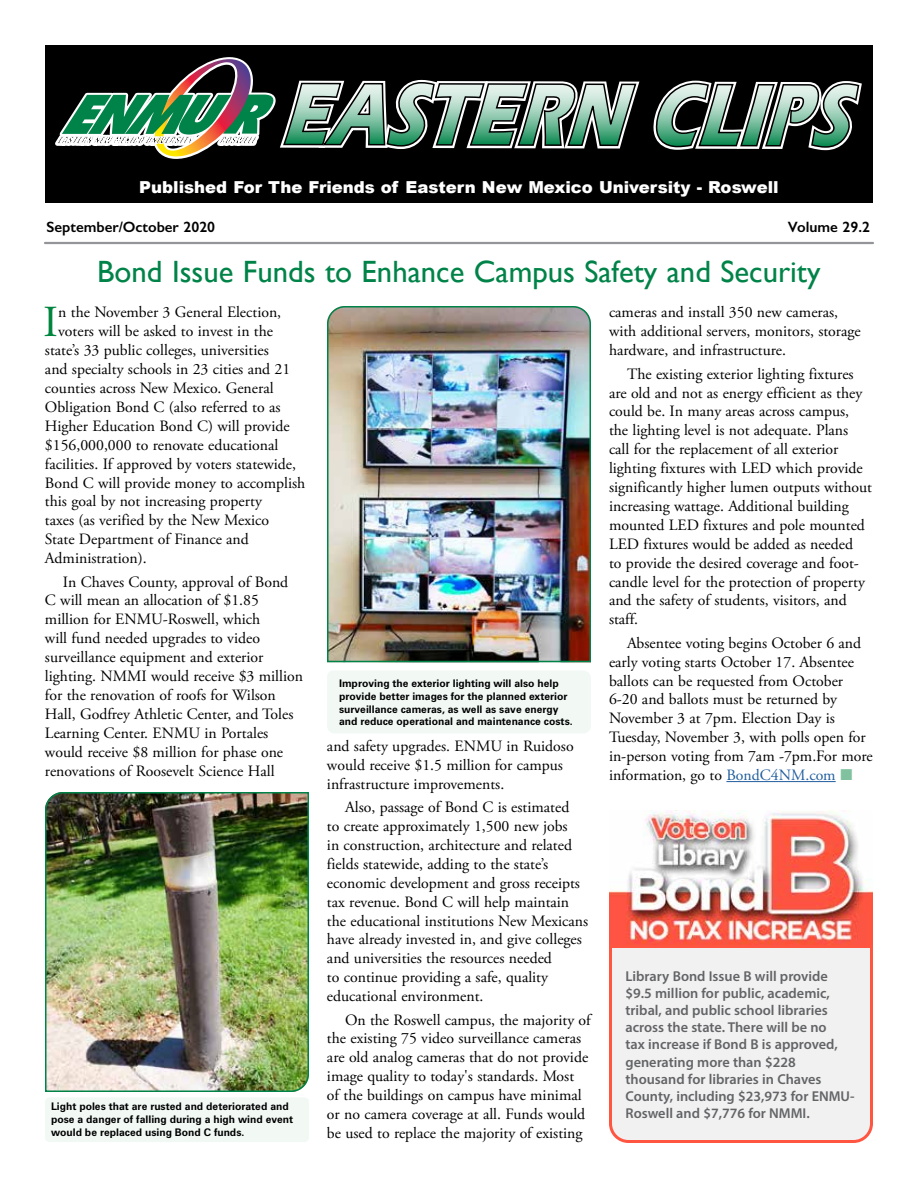
<style>
.page{position:relative;width:918px;height:1188px;background:#fff}
.page>*{position:absolute;margin:0;border:0;box-sizing:border-box;transform-origin:0 0}
.t1{font:44.25px "Adobe Garamond Pro";color:#00853f}
.t2{font:30.75px "Gill Sans";color:#008348}
.t3{font:900 16.5px "Arial";color:#fff}
.t4{font:15.75px/18.9px "Adobe Garamond Pro";color:#000}
.t5{font:600 15px "Gill Sans";color:#000}
.t6{font:600 14.4px/17.2px "Myriad Pro";color:#636466}
.t7{font:700 10.5px/12.6px "Zurich BT";color:#000}
.s1{color:#215e9e}
.s2{color:#80c29f}
</style>
<div class="page">
<img style="left:609px;top:810px;width:264px;height:134px">
<div style="left:45px;top:45px;width:828px;height:157px;background:#000"></div>
<svg style="left:653px;top:80px;width:209px;height:71px"></svg>
<svg style="left:49px;top:57px;width:595px;height:146px"></svg>
<hr style="left:45px;top:242px;width:828px;height:2px;background:#939598">
<hr style="left:726px;top:781px;width:110px;height:1px;background:#215e9e">
<div style="left:609px;top:944px;width:264px;height:199px;background:#f1f1f2"></div>
<div style="left:45px;top:1097px;width:264px;height:45px;background:#f2f9f5;border-radius:4px"></div>
<img style="left:327px;top:306px;width:264px;height:357px">
<img style="left:45px;top:792px;width:264px;height:300px">
<div style="left:327px;top:671px;width:264px;height:62px;background:#f2f9f5"></div>
<div style="left:333px;top:674px;width:252px;height:58px;background:#f2f9f5;border-radius:4px"></div>
<p class="t3" style="left:139px;top:175px;width:641px">Published For The Friends of Eastern New Mexico University - Roswell</p>
<p class="t5" style="left:46px;top:218px;width:170px">September/October 2020</p>
<p class="t5" style="left:788px;top:218px;width:84px">Volume 29.2</p>
<h2 class="t2" style="left:97px;top:254px;width:725px">Bond Issue Funds to Enhance Campus Safety and Security</h2>
<h1 class="t1" style="left:43px;top:296px;width:16px">I</h1>
<p class="t4" style="left:58px;top:304px;width:225px">n the November 3 General Election,</p>
<p class="t4" style="left:609px;top:304px;width:253px">cameras and install 350 new cameras, with additional servers, monitors, storage hardware, and infrastructure.</p>
<p class="t4" style="left:609px;top:365px;width:265px;text-indent:18px">The existing exterior lighting fixtures are old and not as energy efficient as they could be. In many areas across campus, the lighting level is not adequate. Plans call for the replacement of all exterior lighting fixtures with LED which provide significantly higher lumen outputs without increasing wattage. Additional building mounted LED fixtures and pole mounted LED fixtures would be added as needed<br>to provide the desired coverage and foot&shy;candle level for the protection of property and the safety of students, visitors, and staff.</p>
<p class="t4" style="left:609px;top:634px;width:265px;text-indent:18px">Absentee voting begins October 6 and early voting starts October 17. Absentee ballots can be requested from October 6-20 and ballots must be returned by November 3 at 7pm. Election Day is Tuesday, November 3, with polls open for in-person voting from 7am -7pm.For more information, go to <span class="s1">BondC4NM.com</span> <span class="s2">■</span></p>
<p class="t4" style="left:58px;top:322px;width:216px">voters will be asked to invest in the</p>
<p class="t4" style="left:45px;top:341px;width:225px">state’s 33 public colleges, universities</p>
<p class="t4" style="left:45px;top:360px;width:247px">and specialty schools in 23 cities and 21</p>
<p class="t4" style="left:45px;top:379px;width:230px">counties across New Mexico. General</p>
<p class="t4" style="left:45px;top:398px;width:237px">Obligation Bond C (also referred to as</p>
<p class="t4" style="left:45px;top:417px;width:246px">Higher Education Bond C) will provide</p>
<p class="t4" style="left:45px;top:436px;width:235px">$156,000,000 to renovate educational</p>
<p class="t4" style="left:45px;top:455px;width:253px">facilities. If approved by voters statewide,</p>
<p class="t4" style="left:45px;top:474px;width:262px">Bond C will provide money to accomplish</p>
<p class="t4" style="left:45px;top:493px;width:218px">this goal by not increasing property</p>
<p class="t4" style="left:45px;top:511px;width:226px">taxes (as verified by the New Mexico</p>
<p class="t4" style="left:45px;top:530px;width:205px">State Department of Finance and</p>
<p class="t4" style="left:45px;top:549px;width:103px">Administration).</p>
<p class="t4" style="left:45px;top:573px;width:260px;text-indent:18px">In Chaves County, approval of Bond C will mean an allocation of $1.85 million for ENMU-Roswell, which<br>will fund needed upgrades to video surveillance equipment and exterior lighting. NMMI would receive $3 million for the renovation of roofs for Wilson Hall, Godfrey Athletic Center, and Toles Learning Center. ENMU in Portales would receive $8 million for phase one renovations of Roosevelt Science Hall</p>
<p class="t7" style="left:339px;top:677px;width:235px">Improving the exterior lighting will also help provide better images for the planned exterior surveillance cameras, as well as save energy and reduce operational and maintenance costs.</p>
<p class="t4" style="left:327px;top:737px;width:248px">and safety upgrades. ENMU in Ruidoso would receive $1.5 million for campus infrastructure improvements.</p>
<p class="t4" style="left:327px;top:798px;width:263px;text-indent:18px">Also, passage of Bond C is estimated<br>to create approximately 1,500 new jobs<br>in construction, architecture and related fields statewide, adding to the state’s economic development and gross receipts tax revenue. Bond C will help maintain the educational institutions New Mexicans have already invested in, and give colleges and universities the resources needed<br>to continue providing a safe, quality educational environment.</p>
<p class="t4" style="left:327px;top:1011px;width:265px;text-indent:18px">On the Roswell campus, the majority of the existing 75 video surveillance cameras are old analog cameras that do not provide image quality to today's standards. Most<br>of the buildings on campus have minimal or no camera coverage at all. Funds would be used to replace the majority of existing</p>
<p class="t6" style="left:626px;top:967px;width:231px">Library Bond Issue B will provide $9.5 million for public, academic, tribal, and public school libraries across the state. There will be no<br>tax increase if Bond B is approved, generating more than $228 thousand for libraries in Chaves<br>County, including $23,973 for ENMU-<br>Roswell and $7,776 for NMMI.</p>
<p class="t7" style="left:51px;top:1100px;width:244px">Light poles that are rusted and deteriorated and pose a danger of falling during a high wind event would be replaced using Bond C funds.</p>
</div>
